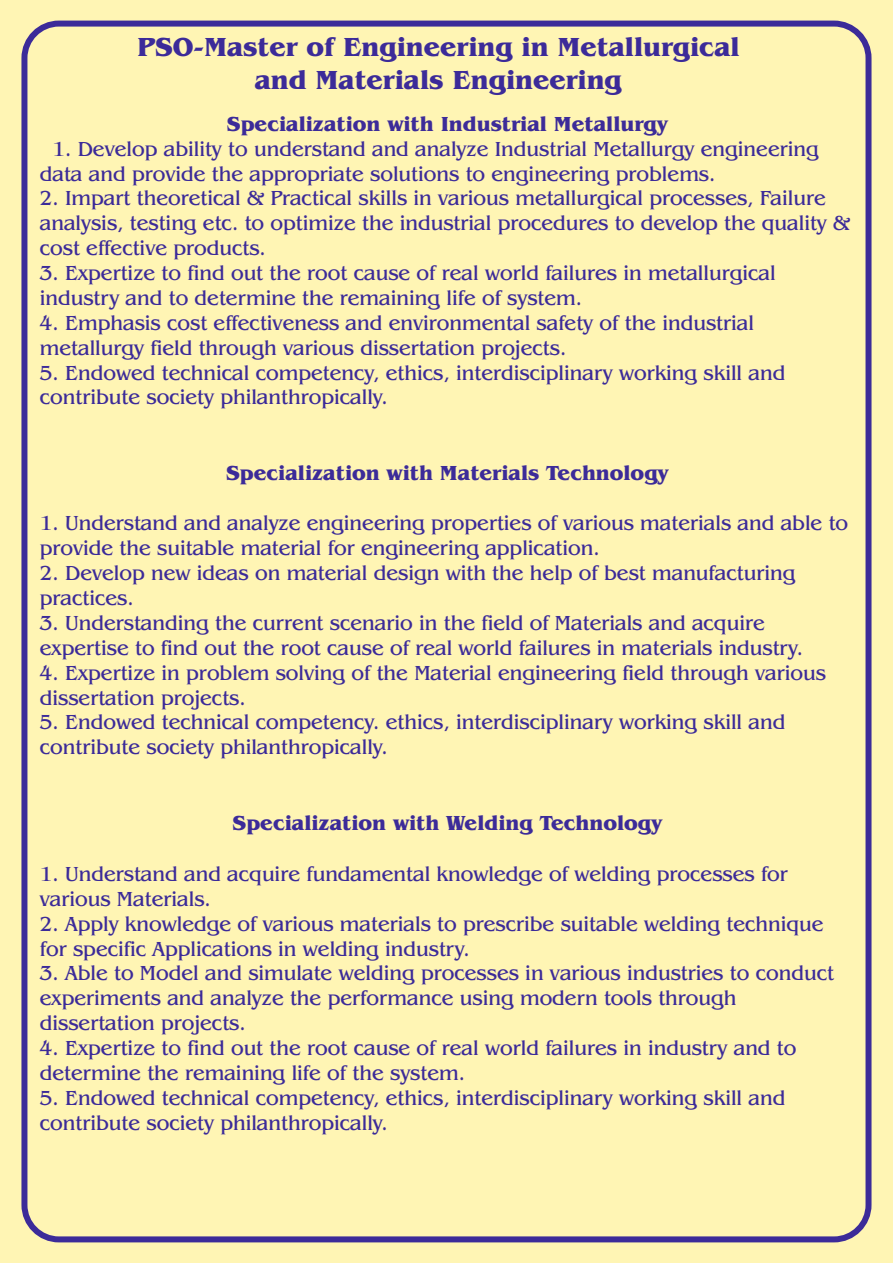
<style>
.page{position:relative;width:893px;height:1263px;background:#fff5b4}
.page>*{position:absolute;margin:0;border:0;box-sizing:border-box;transform-origin:0 0}
.t1{font:700 27px/32.7px "Benguiat IT Cby BT";color:#3c2b99;text-align:center}
.t2{font:21px/24.9px "Benguiat IT Cby BT";color:#3c2b99}
.t3{font:700 21px "Benguiat IT Cby BT";color:#3c2b99}
</style>
<div class="page">
<div style="left:21px;top:21px;width:850px;height:1221px;border:6px solid #3c2b99;border-radius:34px"></div>
<p class="t1" style="left:137px;top:33px;width:604px">PSO-Master of Engineering in Metallurgical and Materials Engineering</p>
<p class="t3" style="left:227px;top:115px;width:442px">Specialization with Industrial Metallurgy</p>
<p class="t2" style="left:40px;top:138px;width:780px;text-indent:13px">1. Develop ability to understand and analyze Industrial Metallurgy engineering data and provide the appropriate solutions to engineering problems.</p>
<p class="t2" style="left:40px;top:188px;width:812px">2. Impart theoretical &amp; Practical skills in various metallurgical processes, Failure analysis, testing etc. to optimize the industrial procedures to develop the quality &amp; cost effective products.</p>
<p class="t2" style="left:40px;top:262px;width:737px">3. Expertize to find out the root cause of real world failures in metallurgical industry and to determine the remaining life of system.</p>
<p class="t2" style="left:40px;top:312px;width:716px">4. Emphasis cost effectiveness and environmental safety of the industrial metallurgy field through various dissertation projects.</p>
<p class="t2" style="left:40px;top:362px;width:747px">5. Endowed technical competency, ethics, interdisciplinary working skill and contribute society philanthropically.</p>
<p class="t3" style="left:226px;top:464px;width:444px">Specialization with Materials Technology</p>
<p class="t2" style="left:40px;top:513px;width:810px">1. Understand and analyze engineering properties of various materials and able to provide the suitable material for engineering application.</p>
<p class="t2" style="left:40px;top:562px;width:757px">2. Develop new ideas on material design with the help of best manufacturing practices.</p>
<p class="t2" style="left:40px;top:612px;width:765px">3. Understanding the current scenario in the field of Materials and acquire expertise to find out the root cause of real world failures in materials industry.</p>
<p class="t2" style="left:40px;top:662px;width:788px">4. Expertize in problem solving of the Material engineering field through various dissertation projects.</p>
<p class="t2" style="left:40px;top:711px;width:747px">5. Endowed technical competency. ethics, interdisciplinary working skill and contribute society philanthropically.</p>
<p class="t3" style="left:233px;top:814px;width:431px">Specialization with Welding Technology</p>
<p class="t2" style="left:40px;top:863px;width:750px">1. Understand and acquire fundamental knowledge of welding processes for various Materials.</p>
<p class="t2" style="left:40px;top:913px;width:785px">2. Apply knowledge of various materials to prescribe suitable welding technique for specific Applications in welding industry.</p>
<p class="t2" style="left:40px;top:962px;width:796px">3. Able to Model and simulate welding processes in various industries to conduct experiments and analyze the performance using modern tools through dissertation projects.</p>
<p class="t2" style="left:40px;top:1037px;width:758px">4. Expertize to find out the root cause of real world failures in industry and to determine the remaining life of the system.</p>
<p class="t2" style="left:40px;top:1087px;width:747px">5. Endowed technical competency, ethics, interdisciplinary working skill and contribute society philanthropically.</p>
</div>
